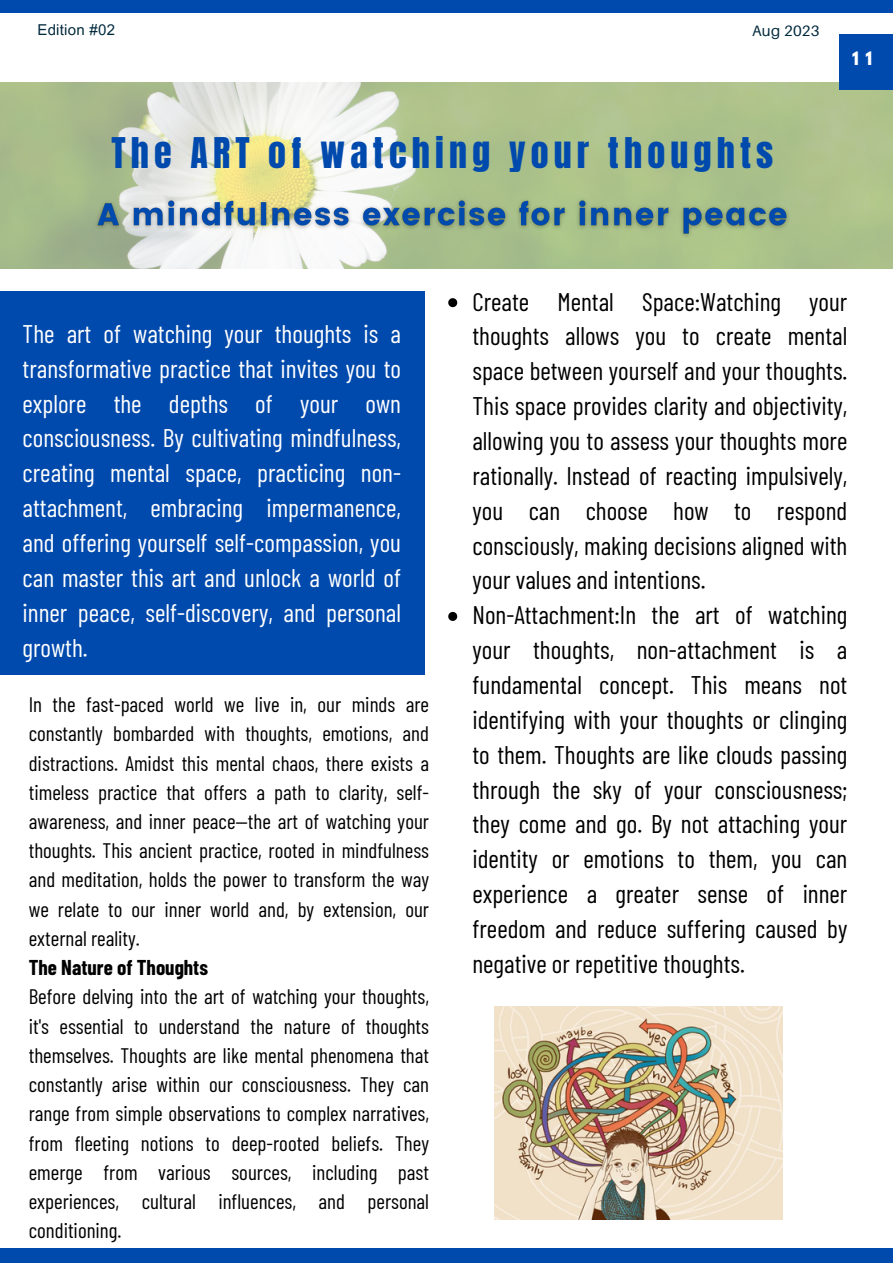
<style>
.page{position:relative;width:893px;height:1264px;background:#fff}
.page>*{position:absolute;margin:0;border:0;box-sizing:border-box;transform-origin:0 0}
.t1{font:36px "Anton";letter-spacing:.145em;color:#004aad}
.t2{font:25.5px/34.8px "Barlow Condensed";color:#000;text-align:justify}
.t3{font:25.5px/34.8px "Barlow Condensed";color:#fff;text-align:justify}
.t4{font:21px/29.2px "Barlow Condensed";color:#000;text-align:justify}
.t5{font:700 21px "Barlow Condensed";color:#000}
.t6{font:700 16.5px "League Spartan";color:#fff}
.t7{font:15px "Arial MT Pro";letter-spacing:.015em;color:#022a3d}
.t8{font:15px "Aileron";letter-spacing:.015em;color:#022a3d}
</style>
<div class="page">
<img style="left:0;top:83px;width:892px;height:185px">
<div style="left:0;top:291px;width:424px;height:384px;background:#004aad"></div>
<div style="left:0;top:0;width:892px;height:12px;background:#004aad"></div>
<div style="left:0;top:1248px;width:892px;height:14px;background:#004aad"></div>
<div style="left:838px;top:34px;width:54px;height:55px;background:#004aad"></div>
<img style="left:494px;top:1006px;width:288px;height:213px">
<svg style="left:448px;top:298px;width:9px;height:9px"></svg>
<svg style="left:448px;top:612px;width:9px;height:9px"></svg>
<img style="left:90px;top:190px;width:705px;height:53px">
<p class="t7" style="left:37px;top:24px;width:79px">Edition #02</p>
<p class="t8" style="left:752px;top:21px;width:69px">Aug 2023</p>
<p class="t1" style="left:111px;top:127px;width:663px">The ART of watching your thoughts</p>
<p class="t6" style="left:852px;top:51px;width:21px">1 1</p>
<p class="t3" style="left:23px;top:315px;width:380px">The art of watching your thoughts is a transformative practice that invites you to explore the depths of your own consciousness. By cultivating mindfulness, creating mental space, practicing non&shy;attachment, embracing impermanence, and offering yourself self-compassion, you can master this art and unlock a world of inner peace, self-discovery, and personal growth.</p>
<p class="t4" style="left:29px;top:689px;width:402px">In the fast-paced world we live in, our minds are constantly bombarded with thoughts, emotions, and distractions. Amidst this mental chaos, there exists a timeless practice that offers a path to clarity, self&shy;awareness, and inner peace—the art of watching your thoughts. This ancient practice, rooted in mindfulness and meditation, holds the power to transform the way we relate to our inner world and, by extension, our external reality.</p>
<p class="t5" style="left:29px;top:954px;width:181px">The Nature of Thoughts</p>
<p class="t4" style="left:29px;top:981px;width:402px">Before delving into the art of watching your thoughts, it's essential to understand the nature of thoughts themselves. Thoughts are like mental phenomena that constantly arise within our consciousness. They can range from simple observations to complex narratives, from fleeting notions to deep-rooted beliefs. They emerge from various sources, including past experiences, cultural influences, and personal conditioning.</p>
<p class="t2" style="left:472px;top:283px;width:376px">Create Mental Space:Watching your thoughts allows you to create mental space between yourself and your thoughts.<br>This space provides clarity and objectivity, allowing you to assess your thoughts more rationally. Instead of reacting impulsively, you can choose how to respond consciously, making decisions aligned with your values and intentions.</p>
<p class="t2" style="left:472px;top:596px;width:376px">Non-Attachment:In the art of watching your thoughts, non-attachment is a fundamental concept. This means not identifying with your thoughts or clinging to them. Thoughts are like clouds passing through the sky of your consciousness; they come and go. By not attaching your identity or emotions to them, you can experience a greater sense of inner freedom and reduce suffering caused by negative or repetitive thoughts.</p>
</div>
